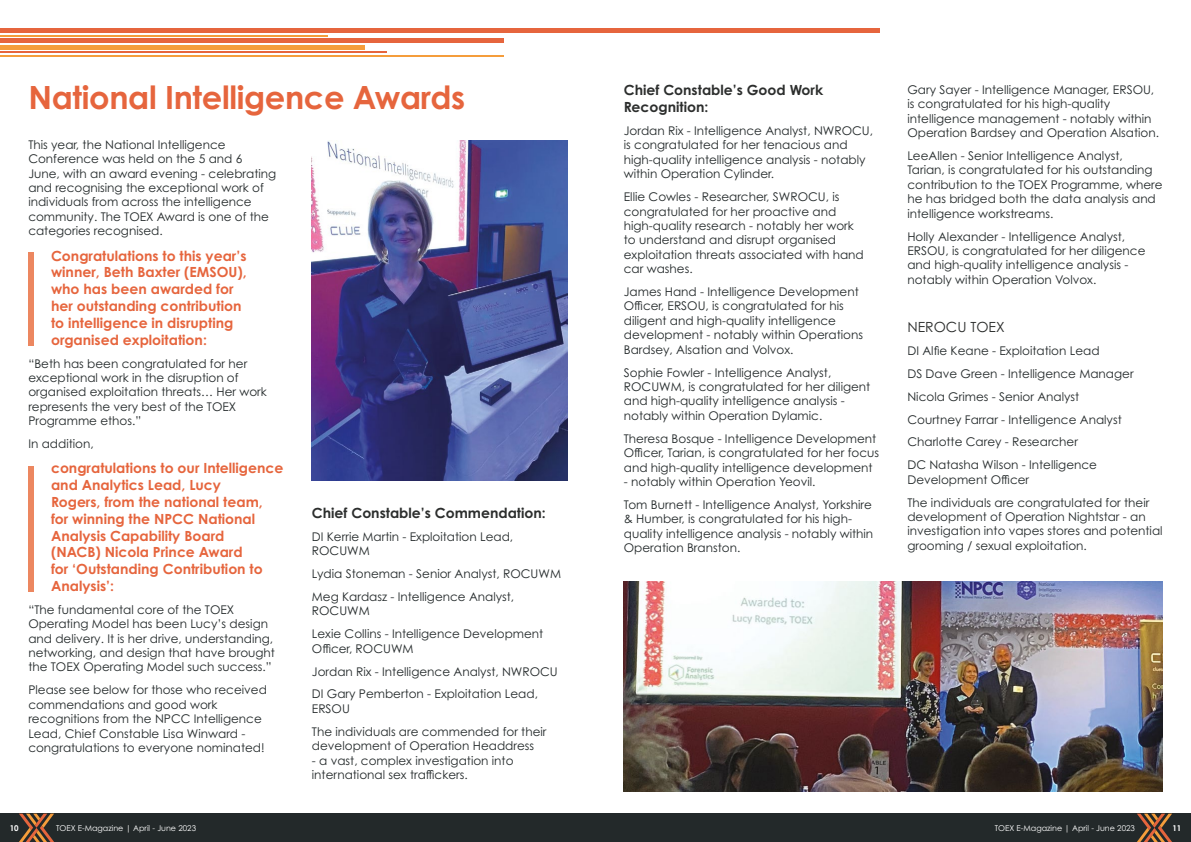
<style>
.page{position:relative;width:1191px;height:842px;background:#fff}
.page>*{position:absolute;margin:0;border:0;box-sizing:border-box;transform-origin:0 0}
.t1{font:700 32px "Century Gothic Pro";letter-spacing:-.01em;color:#e6653d}
.t2{font:700 14px/16.8px "Century Gothic Pro";color:#e6653d}
.t3{font:700 14px/16.8px "Century Gothic Pro";color:#2c2e2d}
.t4{font:14px "Century Gothic Pro";color:#2c2e2d}
.t5{font:12px/14.4px "Century Gothic Pro";color:#23292a}
.t6{font:8px "Century Gothic Pro";color:#fff}
.t7{font:700 8px "Century Gothic Pro";color:#fff}
</style>
<div class="page">
<div style="left:0;top:814px;width:1191px;height:28px;background:#23292a"></div>
<svg style="left:19px;top:814px;width:35px;height:28px"></svg>
<svg style="left:1137px;top:814px;width:35px;height:28px"></svg>
<div style="left:0;top:28px;width:879px;height:5px;background:#e6653d"></div>
<hr style="left:0;top:39px;width:503px;height:4px;background:#e6653d">
<hr style="left:0;top:35px;width:327px;height:2px;background:#f59d3b">
<hr style="left:0;top:51px;width:387px;height:2px;background:#e6653d">
<hr style="left:0;top:55px;width:503px;height:2px;background:#f59d3b">
<hr style="left:0;top:45px;width:364px;height:4px;background:#f59d3b">
<img style="left:312px;top:140px;width:255px;height:340px">
<div style="left:28px;top:252px;width:6px;height:94px;background:#ec8760"></div>
<div style="left:28px;top:467px;width:6px;height:125px;background:#ec8760"></div>
<img style="left:624px;top:582px;width:538px;height:210px">
<p class="t1" style="left:28px;top:77px;width:438px">National Intelligence Awards</p>
<p class="t5" style="left:28px;top:137px;width:249px">This year, the National Intelligence Conference was held on the 5 and 6<br>June, with an award evening - celebrating and recognising the exceptional work of individuals from across the intelligence community. The TOEX Award is one of the categories recognised.</p>
<p class="t2" style="left:51px;top:247px;width:197px">Congratulations to this year’s winner, Beth Baxter (EMSOU), who has been awarded for her outstanding contribution to intelligence in disrupting organised exploitation:</p>
<p class="t5" style="left:28px;top:356px;width:240px">“Beth has been congratulated for her exceptional work in the disruption of organised exploitation threats… Her work represents the very best of the TOEX Programme ethos.”</p>
<p class="t5" style="left:28px;top:436px;width:67px">In addition,</p>
<p class="t2" style="left:51px;top:460px;width:234px">congratulations to our Intelligence and Analytics Lead, Lucy<br>Rogers, from the national team, for winning the NPCC National<br>Analysis Capability Board<br>(NACB) Nicola Prince Award<br>for ‘Outstanding Contribution to<br>Analysis’:</p>
<p class="t5" style="left:28px;top:602px;width:248px">“The fundamental core of the TOEX Operating Model has been Lucy’s design and delivery. It is her drive, understanding, networking, and design that have brought the TOEX Operating Model such success.”</p>
<p class="t5" style="left:28px;top:683px;width:240px">Please see below for those who received commendations and good work recognitions from the NPCC Intelligence Lead, Chief Constable Lisa Winward - congratulations to everyone nominated!</p>
<p class="t3" style="left:312px;top:504px;width:235px">Chief Constable’s Commendation:</p>
<p class="t5" style="left:312px;top:529px;width:203px">DI Kerrie Martin - Exploitation Lead,<br>ROCUWM</p>
<p class="t5" style="left:312px;top:566px;width:251px">Lydia Stoneman - Senior Analyst, ROCUWM</p>
<p class="t5" style="left:312px;top:589px;width:204px">Meg Kardasz - Intelligence Analyst,<br>ROCUWM</p>
<p class="t5" style="left:312px;top:626px;width:233px">Lexie Collins - Intelligence Development<br>Officer, ROCUWM</p>
<p class="t5" style="left:312px;top:664px;width:247px">Jordan Rix - Intelligence Analyst, NWROCU</p>
<p class="t5" style="left:312px;top:687px;width:227px">DI Gary Pemberton - Exploitation Lead,<br>ERSOU</p>
<p class="t5" style="left:312px;top:724px;width:236px">The individuals are commended for their development of Operation Headdress</p>
<p class="t5" style="left:312px;top:753px;width:203px">- a vast, complex investigation into international sex traffickers.</p>
<p class="t3" style="left:624px;top:82px;width:201px">Chief Constable’s Good Work<br>Recognition:</p>
<p class="t5" style="left:624px;top:123px;width:251px">Jordan Rix - Intelligence Analyst, NWROCU, is congratulated for her tenacious and high-quality intelligence analysis - notably within Operation Cylinder.</p>
<p class="t5" style="left:624px;top:190px;width:241px">Ellie Cowles - Researcher, SWROCU, is congratulated for her proactive and high-quality research - notably her work to understand and disrupt organised exploitation threats associated with hand car washes.</p>
<p class="t5" style="left:624px;top:284px;width:241px">James Hand - Intelligence Development Officer, ERSOU, is congratulated for his diligent and high-quality intelligence development - notably within Operations Bardsey, Alsation and Volvox.</p>
<p class="t5" style="left:624px;top:365px;width:248px">Sophie Fowler - Intelligence Analyst, ROCUWM, is congratulated for her diligent and high-quality intelligence analysis - notably within Operation Dylamic.</p>
<p class="t5" style="left:624px;top:431px;width:257px">Theresa Bosque - Intelligence Development<br>Officer, Tarian, is congratulated for her focus and high-quality intelligence development</p>
<p class="t5" style="left:624px;top:474px;width:193px">- notably within Operation Yeovil.</p>
<p class="t5" style="left:624px;top:497px;width:251px">Tom Burnett - Intelligence Analyst, Yorkshire &amp; Humber, is congratulated for his high&shy;quality intelligence analysis - notably within Operation Branston.</p>
<p class="t5" style="left:907px;top:82px;width:253px">Gary Sayer - Intelligence Manager, ERSOU, is congratulated for his high-quality intelligence management - notably within Operation Bardsey and Operation Alsation.</p>
<p class="t5" style="left:907px;top:148px;width:257px">LeeAllen - Senior Intelligence Analyst, Tarian, is congratulated for his outstanding contribution to the TOEX Programme, where he has bridged both the data analysis and intelligence workstreams.</p>
<p class="t5" style="left:907px;top:229px;width:240px">Holly Alexander - Intelligence Analyst, ERSOU, is congratulated for her diligence and high-quality intelligence analysis - notably within Operation Volvox.</p>
<p class="t4" style="left:907px;top:318px;width:99px">NEROCU TOEX</p>
<p class="t5" style="left:907px;top:343px;width:194px">DI Alfie Keane - Exploitation Lead</p>
<p class="t5" style="left:907px;top:366px;width:228px">DS Dave Green - Intelligence Manager</p>
<p class="t5" style="left:907px;top:389px;width:173px">Nicola Grimes - Senior Analyst</p>
<p class="t5" style="left:907px;top:412px;width:216px">Courtney Farrar - Intelligence Analyst</p>
<p class="t5" style="left:907px;top:435px;width:172px">Charlotte Carey - Researcher</p>
<p class="t5" style="left:907px;top:458px;width:191px">DC Natasha Wilson - Intelligence<br>Development Officer</p>
<p class="t5" style="left:907px;top:495px;width:257px">The individuals are congratulated for their development of Operation Nightstar - an investigation into vapes stores and potential grooming / sexual exploitation.</p>
<p class="t7" style="left:10px;top:823px;width:10px">10</p>
<p class="t6" style="left:56px;top:823px;width:142px">TOEX E-Magazine | April - June 2023</p>
<p class="t6" style="left:995px;top:823px;width:142px">TOEX E-Magazine | April - June 2023</p>
<p class="t7" style="left:1172px;top:823px;width:10px">11</p>
</div>
